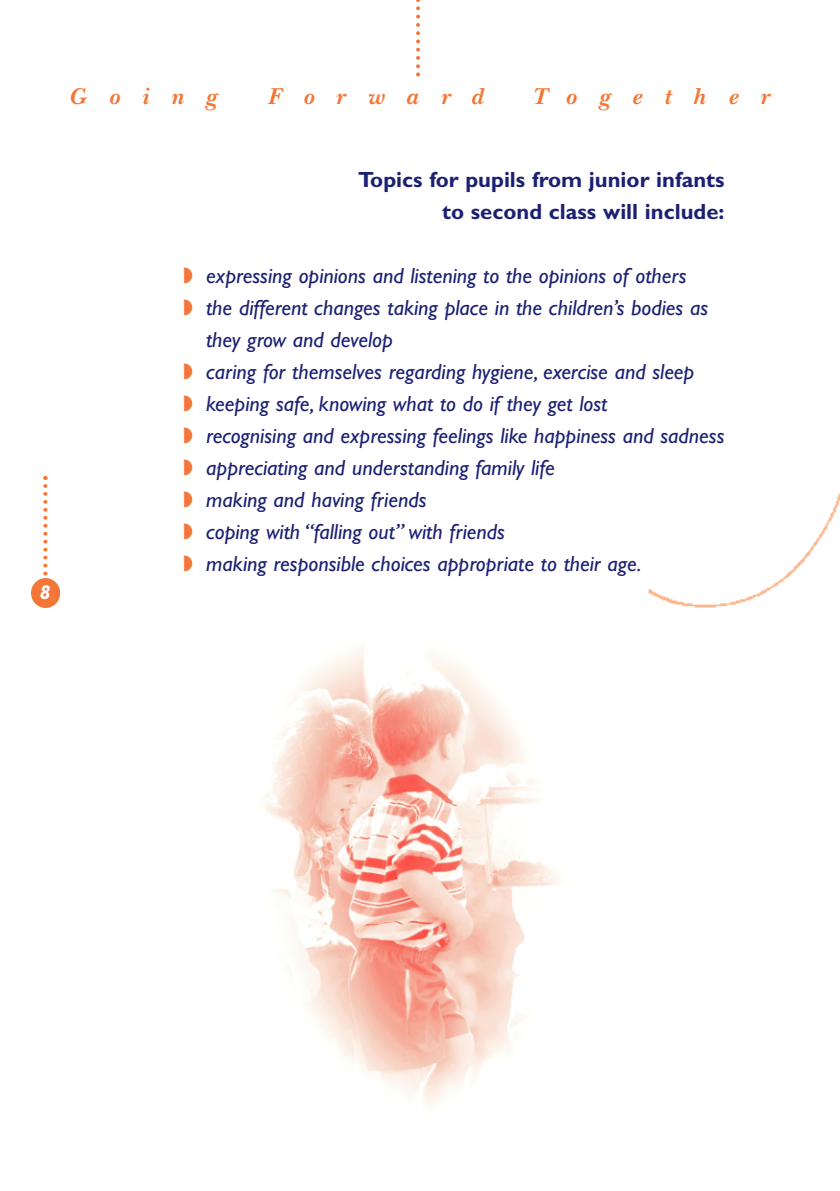
<style>
.page{position:relative;width:840px;height:1191px;background:#fff}
.page>*{position:absolute;margin:0;border:0;box-sizing:border-box;transform-origin:0 0}
.t1{font:italic 700 24px "New Baskerville";letter-spacing:.925em;color:#f37736}
.t2{font:italic 22px "Gill Sans";color:#1c2072}
.t3{font:700 22px/32px "Gill Sans";color:#1c2072;text-align:right}
.t4{font:italic 700 20px "Gill Sans";color:#fff}
.s1{color:#f37736}
</style>
<div class="page">
<img style="left:648px;top:493px;width:191px;height:115px">
<div style="left:31px;top:578px;width:29px;height:30px;background:#f37736;border-radius:50%"></div>
<svg style="left:416px;top:0;width:4px;height:76px"></svg>
<svg style="left:43px;top:476px;width:4px;height:99px"></svg>
<img style="left:264px;top:648px;width:295px;height:458px">
<p class="t1" style="left:69px;top:82px;width:148px">Going</p>
<p class="t1" style="left:267px;top:82px;width:217px">Forward</p>
<p class="t1" style="left:532px;top:82px;width:238px">Together</p>
<p class="t4" style="left:40px;top:584px;width:12px">8</p>
<p class="t3" style="left:358px;top:166px;width:368px">Topics for pupils from junior infants to second class will include:</p>
<p class="t2" style="left:183px;top:267px;width:504px"><span class="s1">◗</span> expressing opinions and listening to the opinions of others</p>
<p class="t2" style="left:183px;top:299px;width:526px"><span class="s1">◗</span> the different changes taking place in the children’s bodies as</p>
<p class="t2" style="left:206px;top:331px;width:188px">they grow and develop</p>
<p class="t2" style="left:183px;top:363px;width:512px"><span class="s1">◗</span> caring for themselves regarding hygiene, exercise and sleep</p>
<p class="t2" style="left:183px;top:395px;width:425px"><span class="s1">◗</span> keeping safe, knowing what to do if they get lost</p>
<p class="t2" style="left:183px;top:427px;width:542px"><span class="s1">◗</span> recognising and expressing feelings like happiness and sadness</p>
<p class="t2" style="left:183px;top:459px;width:372px"><span class="s1">◗</span> appreciating and understanding family life</p>
<p class="t2" style="left:183px;top:491px;width:244px"><span class="s1">◗</span> making and having friends</p>
<p class="t2" style="left:183px;top:523px;width:322px"><span class="s1">◗</span> coping with “falling out” with friends</p>
<p class="t2" style="left:183px;top:555px;width:459px"><span class="s1">◗</span> making responsible choices appropriate to their age.</p>
</div>
